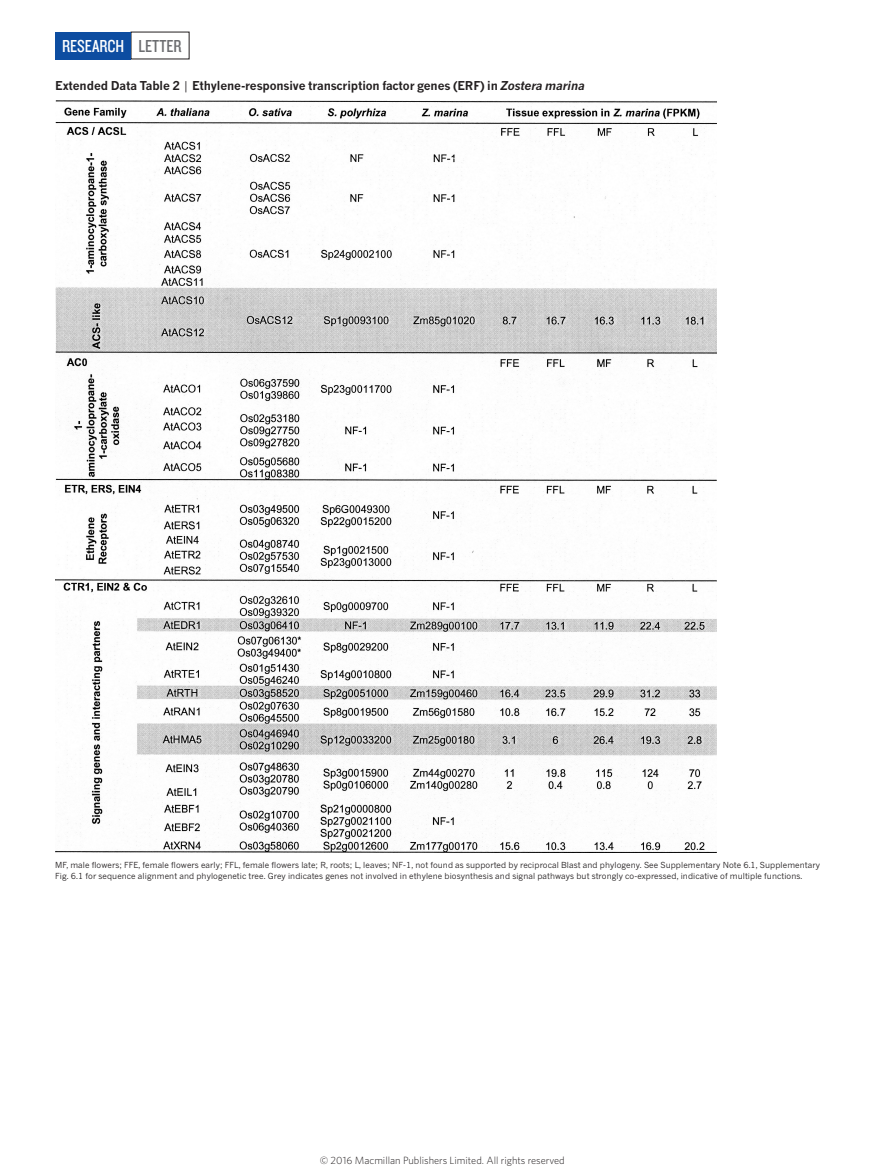
<style>
.page{position:relative;width:893px;height:1174px;background:#fff}
.page>*{position:absolute;margin:0;border:0;box-sizing:border-box;transform-origin:0 0}
.t1{font:18px "Knockout 29 Junior Ltweight";color:#fff}
.t2{font:700 12px "News Gothic MT Std";letter-spacing:-.01em;color:#231f20}
.t3{font:300 10.5px "Whitney";color:#231f20}
.t4{font:8.25px/11.2px "News Gothic MT Std";letter-spacing:.01em;color:#231f20}
.s1{color:#6c6d70}
.s2{font-weight:400}
.s3{font-style:italic}
</style>
<div class="page">
<div style="left:55px;top:32px;width:76px;height:27px;background:#0d4da1"></div>
<img style="left:55px;top:100px;width:661px;height:753px">
<h1 class="t1" style="left:62px;top:34px;width:121px">RESEARCH <span class="s1">LETTER</span></h1>
<h2 class="t2" style="left:55px;top:78px;width:531px">Extended Data Table 2 <span class="s2">|</span> Ethylene-responsive transcription factor genes (ERF) in <span class="s3">Zostera marina</span></h2>
<p class="t4" style="left:55px;top:859px;width:766px">MF, male flowers; FFE, female flowers early; FFL, female flowers late; R, roots; L, leaves; NF-1, not found as supported by reciprocal Blast and phylogeny. See Supplementary Note 6.1, Supplementary<br>Fig. 6.1 for sequence alignment and phylogenetic tree. Grey indicates genes not involved in ethylene biosynthesis and signal pathways but strongly co-expressed, indicative of multiple functions.</p>
<p class="t3" style="left:320px;top:1153px;width:247px">© 2016 Macmillan Publishers Limited. All rights reserved</p>
</div>
